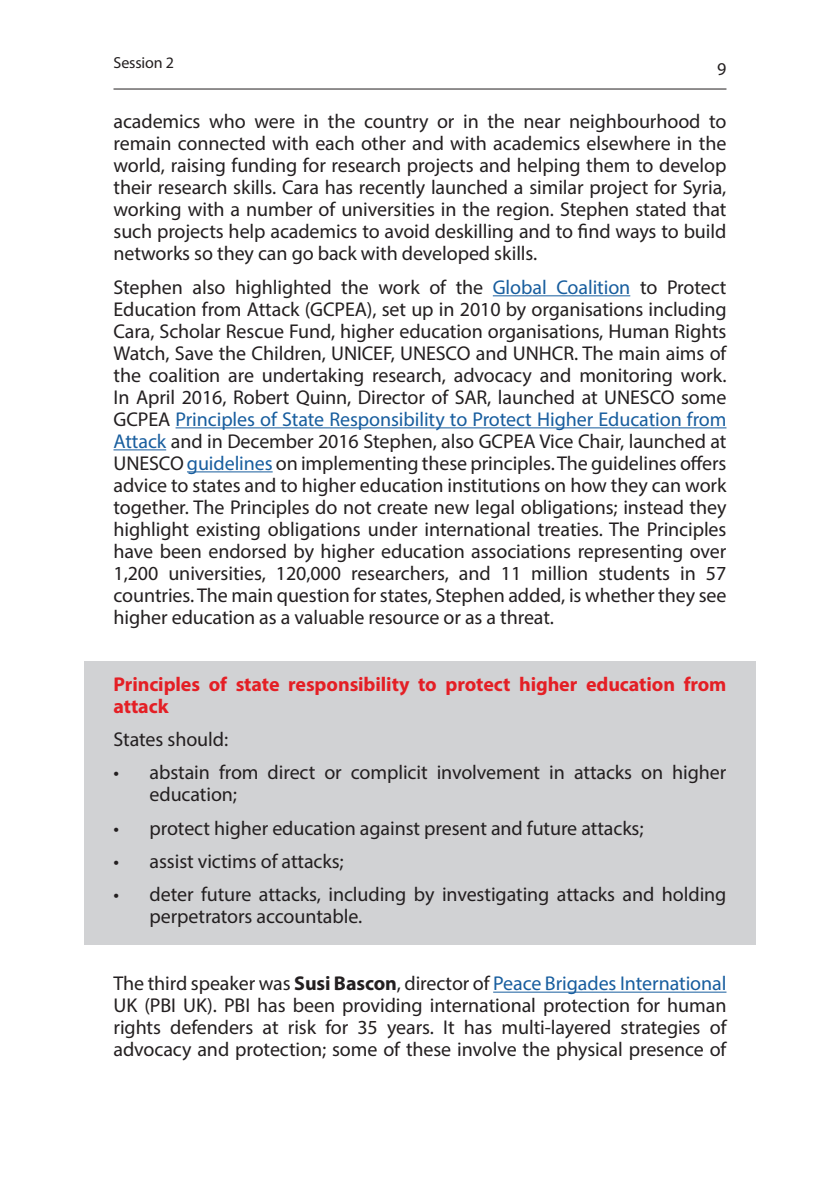
<style>
.page{position:relative;width:840px;height:1191px;background:#fff}
.page>*{position:absolute;margin:0;border:0;box-sizing:border-box;transform-origin:0 0}
.Main_text{font:20px/22px "Myriad Pro";letter-spacing:-.005em;color:#231f20;text-align:justify}
.Main_text-2{font:700 20px/22px "Myriad Pro";letter-spacing:-.005em;color:#e41f25}
.t1{font:18px "Myriad Pro";color:#231f20}
.Subhead2{font:16px "Myriad Pro";letter-spacing:-.01em;color:#231f20}
.s1{color:#175d9e}
.s2{font-weight:700}
</style>
<div class="page">
<hr style="left:113px;top:88px;width:613px;height:1px;background:#231f20">
<div style="left:84px;top:660px;width:671px;height:284px;background:#d1d2d4"></div>
<hr style="left:492px;top:295px;width:138px;height:1px;background:#175d9e">
<hr style="left:175px;top:427px;width:551px;height:1px;background:#175d9e">
<hr style="left:113px;top:449px;width:53px;height:1px;background:#175d9e">
<hr style="left:187px;top:471px;width:85px;height:1px;background:#175d9e">
<hr style="left:493px;top:991px;width:233px;height:1px;background:#175d9e">
<p class="Subhead2" style="left:113px;top:53px;width:62px">Session 2</p>
<p class="t1" style="left:716px;top:58px;width:11px">9</p>
<p class="Main_text" style="left:113px;top:110px;width:614px">academics who were in the country or in the near neighbourhood to remain connected with each other and with academics elsewhere in the world, raising funding for research projects and helping them to develop their research skills. Cara has recently launched a similar project for Syria, working with a number of universities in the region. Stephen stated that such projects help academics to avoid deskilling and to find ways to build networks so they can go back with developed skills.</p>
<p class="Main_text" style="left:113px;top:276px;width:614px">Stephen also highlighted the work of the <span class="s1">Global Coalition</span> to Protect Education from Attack (GCPEA), set up in 2010 by organisations including Cara, Scholar Rescue Fund, higher education organisations, Human Rights Watch, Save the Children, UNICEF, UNESCO and UNHCR. The main aims of the coalition are undertaking research, advocacy and monitoring work.<br>In April 2016, Robert Quinn, Director of SAR, launched at UNESCO some GCPEA <span class="s1">Principles of State Responsibility to Protect Higher Education from Attack</span> and in December 2016 Stephen, also GCPEA Vice Chair, launched at UNESCO <span class="s1">guidelines</span> on implementing these principles. The guidelines offers advice to states and to higher education institutions on how they can work together. The Principles do not create new legal obligations; instead they highlight existing obligations under international treaties. The Principles have been endorsed by higher education associations representing over 1,200 universities, 120,000 researchers, and 11 million students in 57 countries. The main question for states, Stephen added, is whether they see higher education as a valuable resource or as a threat.</p>
<p class="Main_text-2" style="left:113px;top:672px;width:614px">Principles of state responsibility to protect higher education from attack</p>
<p class="Main_text" style="left:113px;top:728px;width:116px">States should:</p>
<p class="Main_text" style="left:149px;top:761px;width:578px;text-indent:-36px">• abstain from direct or complicit involvement in attacks on higher education;</p>
<p class="Main_text" style="left:113px;top:816px;width:531px">• protect higher education against present and future attacks;</p>
<p class="Main_text" style="left:113px;top:850px;width:231px">• assist victims of attacks;</p>
<p class="Main_text" style="left:149px;top:883px;width:578px;text-indent:-36px">• deter future attacks, including by investigating attacks and holding perpetrators accountable.</p>
<p class="Main_text" style="left:113px;top:972px;width:614px">The third speaker was <span class="s2">Susi Bascon</span>, director of <span class="s1">Peace Brigades International </span>UK (PBI UK). PBI has been providing international protection for human rights defenders at risk for 35 years. It has multi-layered strategies of advocacy and protection; some of these involve the physical presence of</p>
</div>
